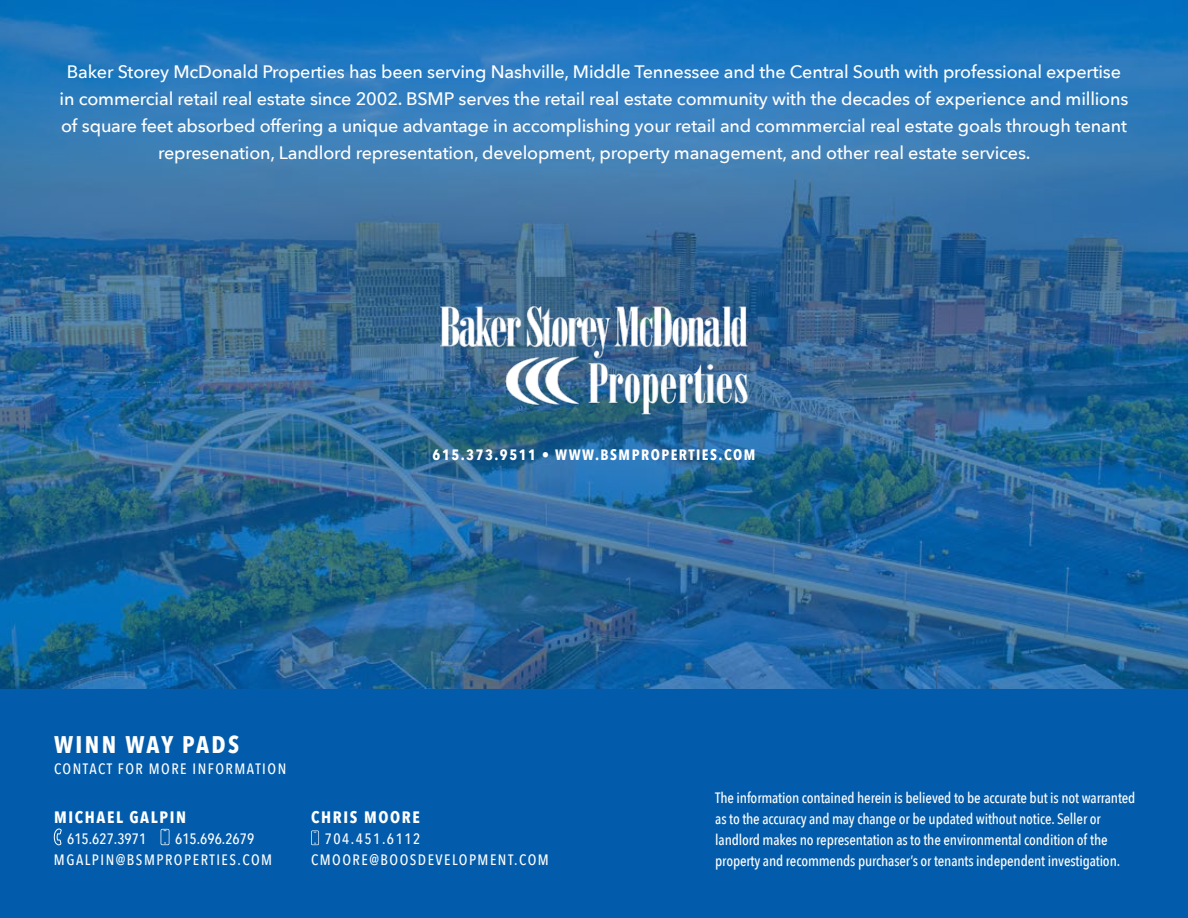
<style>
.page{position:relative;width:1188px;height:918px;background:#035cab}
.page>*{position:absolute;margin:0;border:0;box-sizing:border-box;transform-origin:0 0}
.t1{font:700 24px "Avenir Next Condensed";letter-spacing:.1em;color:#fff}
.t2{font:500 18px/27px "Avenir Next";letter-spacing:-.01em;color:#fff;text-align:center}
.t3{font:700 16.5px "Avenir Next Condensed";letter-spacing:.1em;color:#fff}
.t4{font:500 15px/21px "Avenir Next Condensed";letter-spacing:-.01em;color:#fff}
.t5{font:500 15px/21px "Avenir Next Condensed";letter-spacing:.1em;color:#fff}
.t6{font:700 15px "Avenir Next Condensed";letter-spacing:.1em;color:#fff}
</style>
<div class="page">
<img style="left:0;top:0;width:1188px;height:688px">
<img style="left:433px;top:245px;width:320px;height:181px">
<svg style="left:54px;top:828px;width:8px;height:18px"></svg>
<svg style="left:161px;top:829px;width:8px;height:16px"></svg>
<svg style="left:311px;top:830px;width:8px;height:15px"></svg>
<p class="t2" style="left:60px;top:58px;width:1070px">Baker Storey McDonald Properties has been serving Nashville, Middle Tennessee and the Central South with professional expertise in commercial retail real estate since 2002. BSMP serves the retail real estate community with the decades of experience and millions of square feet absorbed offering a unique advantage in accomplishing your retail and commmercial real estate goals through tenant represenation, Landlord representation, development, property management, and other real estate services.</p>
<p class="t6" style="left:433px;top:446px;width:324px">615.373.9511 • WWW.BSMPROPERTIES.COM</p>
<h1 class="t1" style="left:54px;top:729px;width:187px">WINN WAY PADS</h1>
<p class="t5" style="left:54px;top:758px;width:234px">CONTACT FOR MORE INFORMATION</p>
<p class="t3" style="left:54px;top:807px;width:134px">MICHAEL GALPIN</p>
<p class="t4" style="left:67px;top:828px;width:81px">615.627.3971</p>
<p class="t5" style="left:54px;top:828px;width:220px;text-indent:121px">615.696.2679<br>MGALPIN@BSMPROPERTIES.COM</p>
<p class="t3" style="left:311px;top:807px;width:110px">CHRIS MOORE</p>
<p class="t5" style="left:311px;top:828px;width:239px;text-indent:14px">704.451.6112<br>CMOORE@BOOSDEVELOPMENT.COM</p>
<p class="t4" style="left:715px;top:787px;width:422px">The information contained herein is believed to be accurate but is not warranted as to the accuracy and may change or be updated without notice. Seller or landlord makes no representation as to the environmental condition of the property and recommends purchaser’s or tenants independent investigation.</p>
</div>
